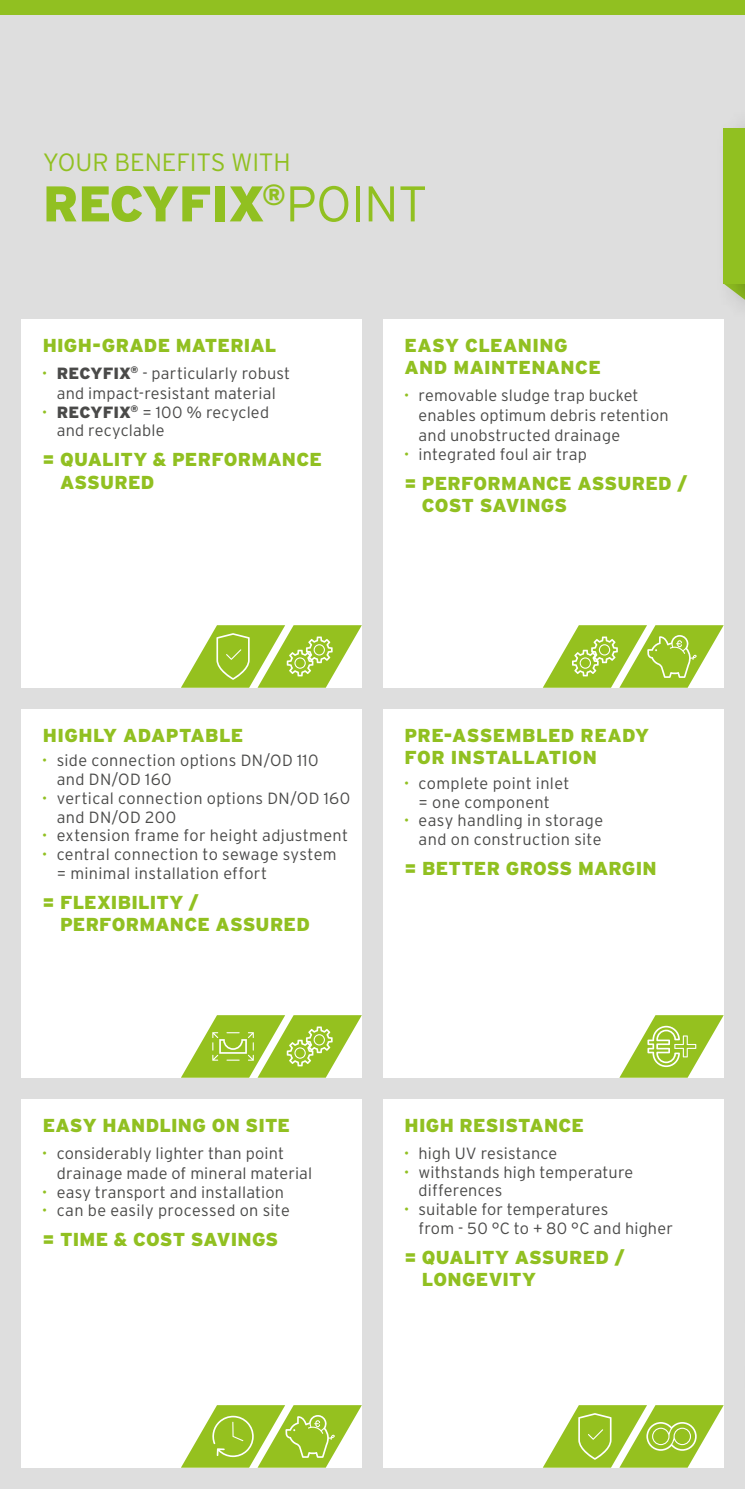
<style>
.page{position:relative;width:745px;height:1489px;background:#fff}
.page>*{position:absolute;margin:0;border:0;box-sizing:border-box;transform-origin:0 0}
.t1{font:900 50px "Interstate";letter-spacing:-.01em;color:#91c021}
.t2{font:300 25px "Interstate";letter-spacing:-.01em;color:#91c021}
.t3{font:900 18.75px/22.5px "Interstate";letter-spacing:.01em;color:#91c021}
.t4{font:300 16.25px "Interstate";letter-spacing:.015em;color:#4a4a49}
.s1{font-weight:300}
.s2{font-weight:700;color:#91c021}
.s3{font-weight:900}
</style>
<div class="page">
<div style="left:0;top:0;width:744px;height:1488px;background:#dedede"></div>
<div style="left:714px;top:106px;width:30px;height:218px;background:#000;opacity:.5"></div>
<div style="left:723px;top:128px;width:21px;height:155px;background:#91c021"></div>
<div style="left:21px;top:1098px;width:340px;height:369px;background:#fff"></div>
<div style="left:383px;top:709px;width:340px;height:368px;background:#fff"></div>
<svg style="left:181px;top:1405px;width:180px;height:62px"></svg>
<div style="left:21px;top:709px;width:340px;height:368px;background:#fff"></div>
<svg style="left:181px;top:1015px;width:180px;height:62px"></svg>
<svg style="left:620px;top:1015px;width:103px;height:62px"></svg>
<div style="left:383px;top:319px;width:340px;height:368px;background:#fff"></div>
<svg style="left:543px;top:625px;width:180px;height:62px"></svg>
<img style="left:723px;top:523px;width:1px;height:894px">
<div style="left:383px;top:1098px;width:340px;height:369px;background:#fff"></div>
<svg style="left:543px;top:1405px;width:180px;height:62px"></svg>
<div style="left:21px;top:319px;width:340px;height:368px;background:#fff"></div>
<svg style="left:181px;top:625px;width:180px;height:62px"></svg>
<div style="left:0;top:0;width:744px;height:15px;background:#91c021"></div>
<h2 class="t2" style="left:43px;top:148px;width:249px">YOUR BENEFITS WITH</h2>
<h1 class="t1" style="left:43px;top:175px;width:386px">RECYFIX<sup>®</sup><span class="s1">POINT</span></h1>
<p class="t3" style="left:43px;top:334px;width:235px">HIGH-GRADE MATERIAL</p>
<p class="t4" style="left:43px;top:364px;width:249px"><span class="s2">·</span> <span class="s3">RECYFIX</span><sup>®</sup> - particularly robust</p>
<p class="t4" style="left:57px;top:384px;width:220px">and impact-resistant material</p>
<p class="t4" style="left:43px;top:403px;width:228px"><span class="s2">·</span> <span class="s3">RECYFIX</span><sup>®</sup> = 100 % recycled</p>
<p class="t4" style="left:57px;top:421px;width:109px">and recyclable</p>
<p class="t3" style="left:60px;top:448px;width:263px;text-indent:-17px">= QUALITY &amp; PERFORMANCE<br>ASSURED</p>
<p class="t3" style="left:404px;top:334px;width:198px">EASY CLEANING<br>AND MAINTENANCE</p>
<p class="t4" style="left:404px;top:386px;width:235px"><span class="s2">·</span> removable sludge trap bucket</p>
<p class="t4" style="left:418px;top:406px;width:251px">enables optimum debris retention</p>
<p class="t4" style="left:418px;top:426px;width:203px">and unobstructed drainage</p>
<p class="t4" style="left:404px;top:445px;width:184px"><span class="s2">·</span> integrated foul air trap</p>
<p class="t3" style="left:421px;top:471px;width:266px;text-indent:-17px">= PERFORMANCE ASSURED /<br>COST SAVINGS</p>
<p class="t3" style="left:43px;top:723px;width:202px">HIGHLY ADAPTABLE</p>
<p class="t4" style="left:43px;top:751px;width:277px"><span class="s2">·</span> side connection options DN/OD 110</p>
<p class="t4" style="left:57px;top:770px;width:116px">and DN/OD 160</p>
<p class="t4" style="left:43px;top:789px;width:309px"><span class="s2">·</span> vertical connection options DN/OD 160</p>
<p class="t4" style="left:57px;top:807px;width:121px">and DN/OD 200</p>
<p class="t4" style="left:43px;top:826px;width:307px"><span class="s2">·</span> extension frame for height adjustment</p>
<p class="t4" style="left:43px;top:845px;width:295px"><span class="s2">·</span> central connection to sewage system</p>
<p class="t4" style="left:57px;top:864px;width:212px">= minimal installation effort</p>
<p class="t3" style="left:60px;top:890px;width:251px;text-indent:-17px">= FLEXIBILITY /<br>PERFORMANCE ASSURED</p>
<p class="t3" style="left:404px;top:723px;width:246px">PRE-ASSEMBLED READY<br>FOR INSTALLATION</p>
<p class="t4" style="left:404px;top:774px;width:166px"><span class="s2">·</span> complete point inlet</p>
<p class="t4" style="left:418px;top:792px;width:133px">= one component</p>
<p class="t4" style="left:404px;top:811px;width:200px"><span class="s2">·</span> easy handling in storage</p>
<p class="t4" style="left:418px;top:830px;width:184px">and on construction site</p>
<p class="t3" style="left:404px;top:856px;width:254px">= BETTER GROSS MARGIN</p>
<p class="t3" style="left:43px;top:1113px;width:249px">EASY HANDLING ON SITE</p>
<p class="t4" style="left:43px;top:1143px;width:243px"><span class="s2">·</span> considerably lighter than point</p>
<p class="t4" style="left:57px;top:1163px;width:257px">drainage made of mineral material</p>
<p class="t4" style="left:43px;top:1182px;width:243px"><span class="s2">·</span> easy transport and installation</p>
<p class="t4" style="left:43px;top:1201px;width:248px"><span class="s2">·</span> can be easily processed on site</p>
<p class="t3" style="left:43px;top:1227px;width:237px">= TIME &amp; COST SAVINGS</p>
<p class="t3" style="left:404px;top:1113px;width:181px">HIGH RESISTANCE</p>
<p class="t4" style="left:404px;top:1143px;width:154px"><span class="s2">·</span> high UV resistance</p>
<p class="t4" style="left:404px;top:1162px;width:230px"><span class="s2">·</span> withstands high temperature</p>
<p class="t4" style="left:418px;top:1181px;width:85px">differences</p>
<p class="t4" style="left:404px;top:1200px;width:205px"><span class="s2">·</span> suitable for temperatures</p>
<p class="t4" style="left:418px;top:1218px;width:256px">from - 50 °C to + 80 °C and higher</p>
<p class="t3" style="left:421px;top:1245px;width:204px;text-indent:-17px">= QUALITY ASSURED /<br>LONGEVITY</p>
</div>
